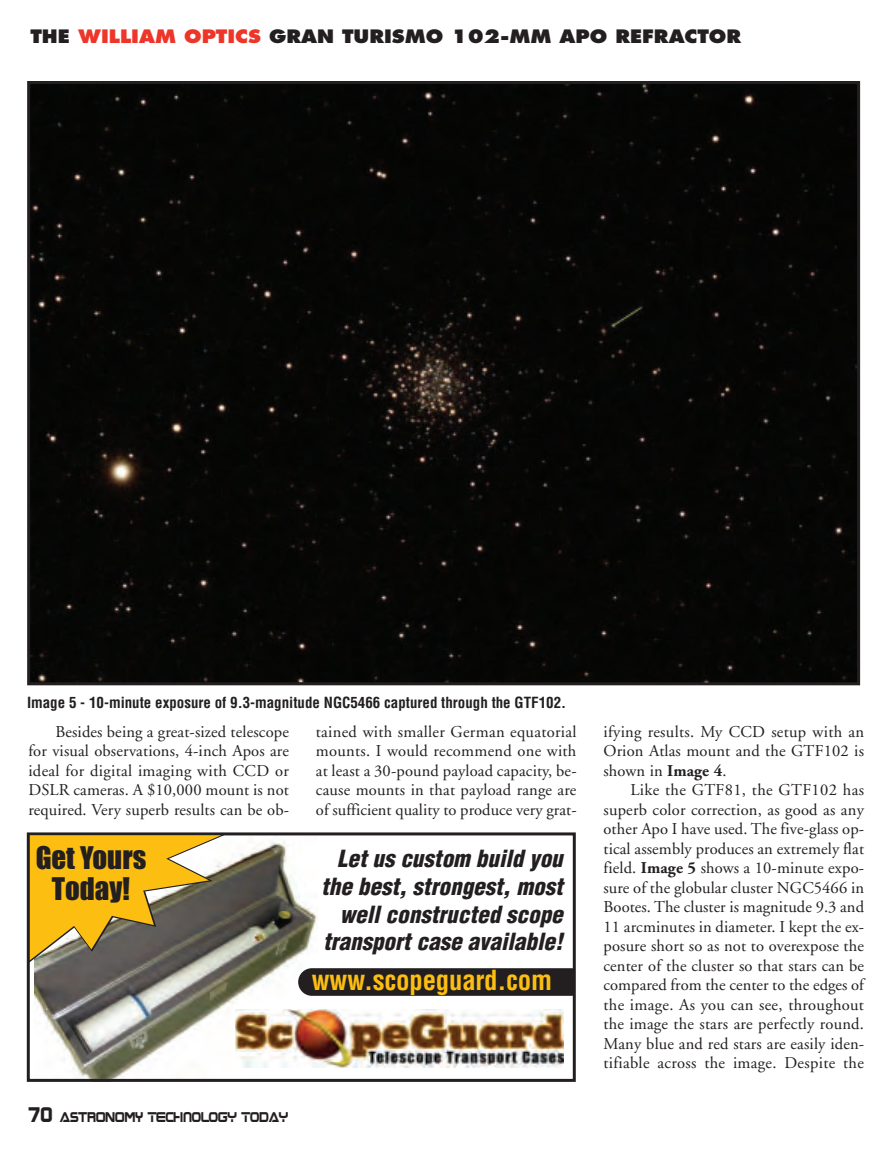
<style>
.page{position:relative;width:891px;height:1161px;background:#fff}
.page>*{position:absolute;margin:0;border:0;box-sizing:border-box;transform-origin:0 0}
.t1{font:28.8px/31px "Impact";color:#231f20;text-align:center}
.t2{font:700 condensed 27px "Helvetica";letter-spacing:-.01em;color:#fdbe12}
.t3{font:italic 900 condensed 23.1px/27.8px "Helvetica";letter-spacing:.005em;color:#231f20;text-align:right}
.t4{font:800 18px "Futura";color:#231f20;scale:1.08 1}
.t5{font:16.5px/19.5px "Adobe Garamond";letter-spacing:.01em;color:#231f20;text-align:justify}
.t6{font:700 condensed 15px "Helvetica";color:#231f20}
.t7{font:11.4px "Boom Box";color:#231f20;scale:.9 1}
.s1{color:#ee3529}
.s2{font-weight:700}
.s3{font-size:17.1px}
</style>
<div class="page">
<div style="left:31px;top:85px;width:825px;height:596px;background:#060605"></div>
<div style="left:27px;top:81px;width:833px;height:604px;border:3px solid #231f20"></div>
<img style="left:35px;top:837px;width:283px;height:241px">
<div style="left:298px;top:968px;width:287px;height:28px;background:#231f20;border-radius:14px"></div>
<div style="left:574px;top:961px;width:11px;height:39px;background:#fff"></div>
<div style="left:27px;top:832px;width:549px;height:250px;border:3px solid #231f20"></div>
<div style="left:233px;top:1005px;width:336px;height:68px;background:#fff"></div>
<img style="left:235px;top:1009px;width:328px;height:59px">
<svg style="left:29px;top:835px;width:196px;height:128px;background:#c19d3c"></svg>
<p class="t4" style="left:30px;top:28px;width:660px">THE <span class="s1">WILLIAM OPTICS</span> GRAN TURISMO 102-MM APO REFRACTOR</p>
<p class="t6" style="left:27px;top:694px;width:541px">Image 5 - 10-minute exposure of 9.3-magnitude NGC5466 captured through the GTF102.</p>
<p class="t5" style="left:28px;top:723px;width:262px;text-indent:27px">Besides being a great-sized telescope for visual observations, 4-inch Apos are ideal for digital imaging with CCD or DSLR cameras. A $10,000 mount is not required. Very superb results can be ob-</p>
<p class="t5" style="left:316px;top:723px;width:262px">tained with smaller German equatorial mounts. I would recommend one with at least a 30-pound payload capacity, be&shy;cause mounts in that payload range are of sufficient quality to produce very grat-</p>
<p class="t5" style="left:603px;top:723px;width:262px">ifying results. My CCD setup with an Orion Atlas mount and the GTF102 is shown in <span class="s2">Image 4</span>.</p>
<p class="t5" style="left:603px;top:781px;width:262px;text-indent:27px">Like the GTF81, the GTF102 has superb color correction, as good as any other Apo I have used. The five-glass op&shy;tical assembly produces an extremely flat field. <span class="s2">Image 5</span> shows a 10-minute expo&shy;sure of the globular cluster NGC5466 in Bootes. The cluster is magnitude 9.3 and 11 arcminutes in diameter. I kept the ex&shy;posure short so as not to overexpose the center of the cluster so that stars can be compared from the center to the edges of the image. As you can see, throughout the image the stars are perfectly round.<br>Many blue and red stars are easily iden&shy;tifiable across the image. Despite the</p>
<h1 class="t1" style="left:36px;top:844px;width:112px">Get Yours<br>Today!</h1>
<h3 class="t3" style="left:321px;top:845px;width:243px">Let us custom build you the best, strongest, most well constructed scope transport case available!</h3>
<h2 class="t2" style="left:312px;top:965px;width:242px">www.scopeguard.com</h2>
<p class="t7" style="left:28px;top:1112px;width:290px"><span class="s3">70</span> ASTRONOMY TECHNOLOGY TODAY</p>
</div>
